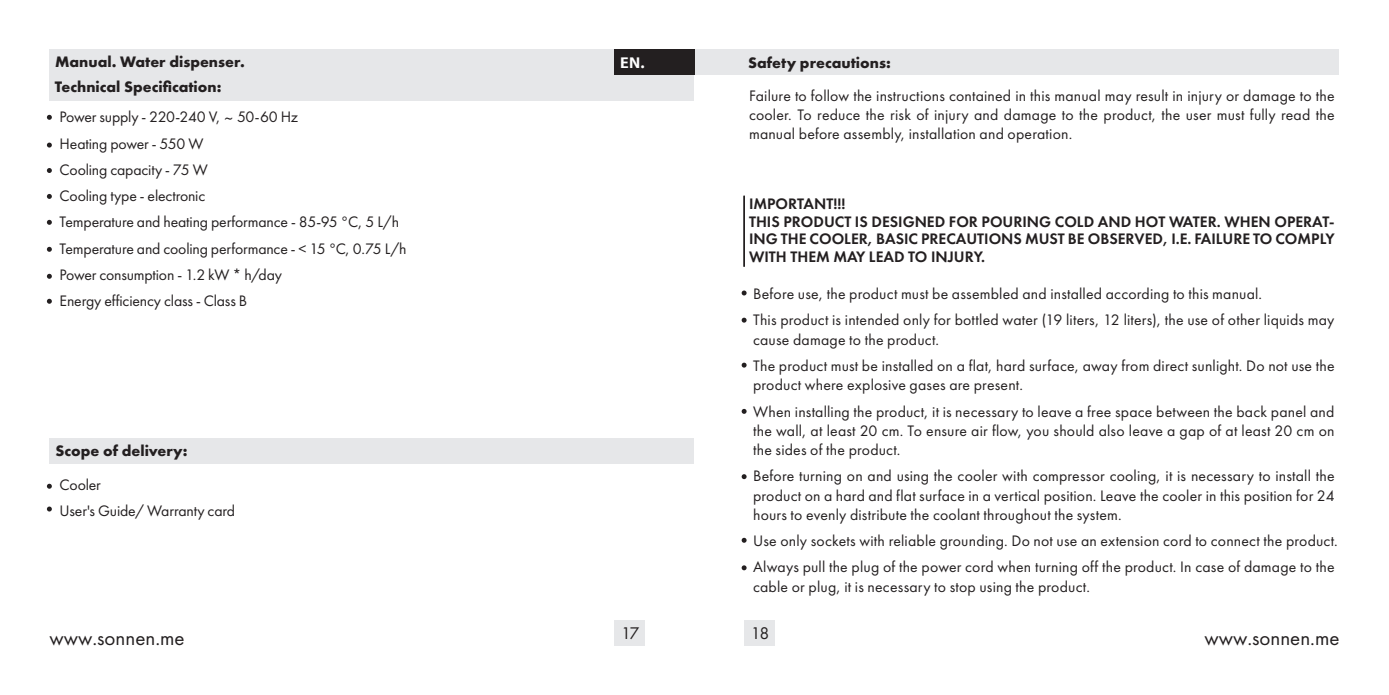
<style>
.page{position:relative;width:1389px;height:695px;background:#fff}
.page>*{position:absolute;margin:0;border:0;box-sizing:border-box;transform-origin:0 0}
.t1{font:21px "Futura";color:#231f20}
.t2{font:17.5px "Futura";color:#231f20}
.t3{font:15.75px/19.2px "Futura";letter-spacing:.01em;color:#231f20}
.t4{font:15.75px/26.2px "Futura";letter-spacing:-.01em;color:#231f20}
.t5{font:15.75px/17.5px "Futura Demi";color:#231f20}
.t6{font:700 15.75px "Futura PT";color:#231f20}
.t7{font:15.75px "SM Myriad Pro Bold";color:#fff}
</style>
<div class="page">
<div style="left:694px;top:50px;width:645px;height:25px;background:#e6e7e9"></div>
<svg style="left:742px;top:290px;width:5px;height:5px"></svg>
<svg style="left:742px;top:317px;width:5px;height:5px"></svg>
<svg style="left:742px;top:362px;width:5px;height:5px"></svg>
<svg style="left:742px;top:409px;width:5px;height:5px"></svg>
<svg style="left:742px;top:474px;width:5px;height:5px"></svg>
<svg style="left:742px;top:537px;width:5px;height:5px"></svg>
<svg style="left:742px;top:565px;width:5px;height:5px"></svg>
<hr style="left:743px;top:196px;width:2px;height:70px;background:#231f20">
<div style="left:49px;top:438px;width:645px;height:25px;background:#e6e7e9"></div>
<div style="left:49px;top:75px;width:645px;height:26px;background:#e6e7e9"></div>
<svg style="left:47px;top:115px;width:5px;height:5px"></svg>
<svg style="left:47px;top:142px;width:5px;height:5px"></svg>
<svg style="left:47px;top:168px;width:5px;height:5px"></svg>
<svg style="left:47px;top:220px;width:5px;height:5px"></svg>
<svg style="left:47px;top:194px;width:5px;height:5px"></svg>
<svg style="left:47px;top:299px;width:5px;height:5px"></svg>
<svg style="left:47px;top:274px;width:5px;height:5px"></svg>
<svg style="left:47px;top:506px;width:5px;height:5px"></svg>
<svg style="left:47px;top:483px;width:5px;height:5px"></svg>
<svg style="left:47px;top:247px;width:5px;height:5px"></svg>
<div style="left:49px;top:50px;width:645px;height:25px;background:#e6e7e9"></div>
<div style="left:614px;top:50px;width:80px;height:25px;background:#231f20"></div>
<div style="left:744px;top:619px;width:31px;height:26px;background:#e6e7e9"></div>
<div style="left:614px;top:619px;width:31px;height:26px;background:#e6e7e9"></div>
<p class="t6" style="left:55px;top:52px;width:191px">Manual. Water dispenser.</p>
<p class="t7" style="left:620px;top:53px;width:26px">EN.</p>
<p class="t6" style="left:55px;top:76px;width:168px">Technical Specification:</p>
<p class="t4" style="left:60px;top:104px;width:349px">Power supply - 220-240 V, ~ 50-60 Hz<br>Heating power - 550 W<br>Cooling capacity - 75 W<br>Cooling type - electronic<br>Temperature and heating performance - 85-95 °C, 5 L/h Temperature and cooling performance - &lt; 15 °С, 0.75 L/h Power consumption - 1.2 kW * h/day<br>Energy efficiency class - Class B</p>
<p class="t6" style="left:55px;top:441px;width:134px">Scope of delivery:</p>
<p class="t4" style="left:60px;top:471px;width:177px">Cooler<br>User's Guide/ Warranty card</p>
<h1 class="t1" style="left:49px;top:625px;width:137px">www.sonnen.me</h1>
<p class="t2" style="left:621px;top:622px;width:20px">17</p>
<p class="t6" style="left:748px;top:53px;width:144px">Safety precautions:</p>
<p class="t3" style="left:749px;top:86px;width:587px;text-align:justify">Failure to follow the instructions contained in this manual may result in injury or damage to the cooler. To reduce the risk of injury and damage to the product, the user must fully read the manual before assembly, installation and operation.</p>
<p class="t5" style="left:749px;top:195px;width:587px">IMPORTANT!!!<br>THIS PRODUCT IS DESIGNED FOR POURING COLD AND HOT WATER. WHEN OPERAT-ING THE COOLER, BASIC PRECAUTIONS MUST BE OBSERVED, I.E. FAILURE TO COMPLY WITH THEM MAY LEAD TO INJURY.</p>
<p class="t3" style="left:753px;top:281px;width:583px;line-height:26.2px">Before use, the product must be assembled and installed according to this manual.<br>This product is intended only for bottled water (19 liters, 12 liters), the use of other liquids may</p>
<p class="t3" style="left:753px;top:326px;width:583px;line-height:26.2px">cause damage to the product.<br>The product must be installed on a flat, hard surface, away from direct sunlight. Do not use the</p>
<p class="t3" style="left:753px;top:372px;width:583px;line-height:26.2px">product where explosive gases are present.<br>When installing the product, it is necessary to leave a free space between the back panel and</p>
<p class="t3" style="left:753px;top:421px;width:583px">the wall, at least 20 cm. To ensure air flow, you should also leave a gap of at least 20 cm on the sides of the product.</p>
<p class="t3" style="left:753px;top:466px;width:583px;text-align:justify">Before turning on and using the cooler with compressor cooling, it is necessary to install the product on a hard and flat surface in a vertical position. Leave the cooler in this position for 24 hours to evenly distribute the coolant throughout the system.</p>
<p class="t3" style="left:753px;top:527px;width:586px;line-height:26.2px">Use only sockets with reliable grounding. Do not use an extension cord to connect the product.<br>Always pull the plug of the power cord when turning off the product. In case of damage to the</p>
<p class="t3" style="left:753px;top:576px;width:338px">cable or plug, it is necessary to stop using the product.</p>
<p class="t2" style="left:751px;top:622px;width:20px">18</p>
<h1 class="t1" style="left:1204px;top:625px;width:137px">www.sonnen.me</h1>
</div>
